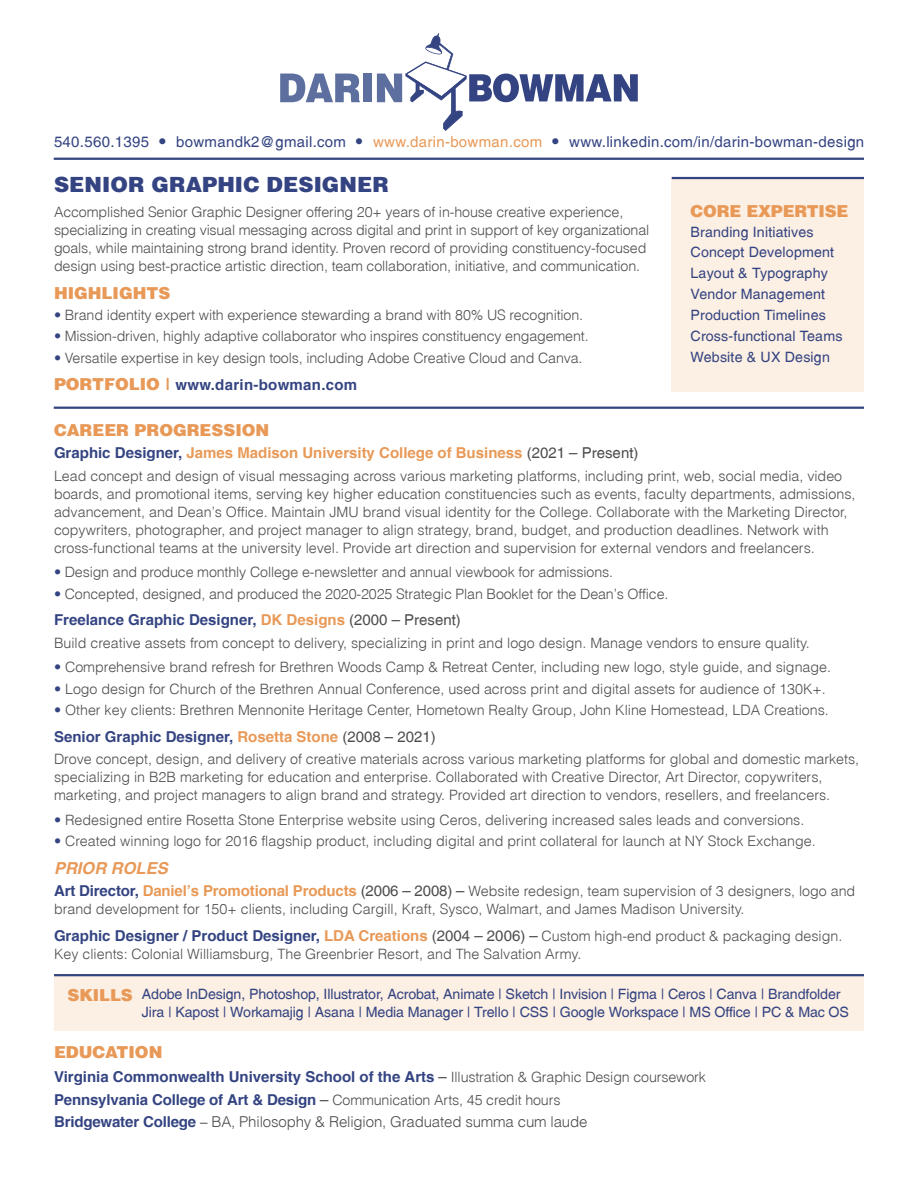
<style>
.page{position:relative;width:918px;height:1188px;background:#fff}
.page>*{position:absolute;margin:0;border:0;box-sizing:border-box;transform-origin:0 0}
.t1{font:21px "Switzerland Black Plain";letter-spacing:.005em;color:#344482}
.t2{font:16.5px "Switzerland Black Plain";color:#e89957}
.t3{font:italic 700 16.5px "Switzerland";color:#e89957}
.t4{font:700 15px/22.4px "Switzerland";color:#344482}
.t5{font:15px "Switzerland Plain";letter-spacing:.02em;color:#344482}
.t6{font:700 15px "Switzerland";color:#e89957}
.t7{font:15px "Switzerland Light Plain";letter-spacing:-.01em;color:#4d4d4f}
.t8{font:700 15px "Switzerland";letter-spacing:.02em;color:#344482}
.t9{font:14.25px/18px "Switzerland Light Plain";color:#4d4d4f}
.t10{font:14.25px/18px "Switzerland Plain";letter-spacing:-.01em;color:#344482}
.t11{font:14.25px/20.9px "Switzerland Plain";letter-spacing:.01em;color:#344482}
.s1{font-size:24px}
.s2{color:#e89957}
.s3{color:#344482}
.s4{font-family:"Switzerland Black Plain";font-weight:400;font-size:16.5px;color:#e89957}
.s5{font-family:"Switzerland Plain";font-weight:400;color:#4d4d4f}
.s6{font-family:"Switzerland";font-weight:700;font-size:15px;color:#344482}
.s7{font-family:"Switzerland";font-weight:700;font-size:15px;color:#e89957}
.s8{font-family:"Switzerland Plain";font-size:15px}
.s9{font-family:"Switzerland Black Plain";font-size:16.5px;color:#e89957}
.s10{font-family:"Switzerland Light Plain";font-weight:400;font-size:14.25px;color:#4d4d4f}
.s11{font-family:"Switzerland";font-weight:700;color:#344482}
</style>
<div class="page">
<div style="left:672px;top:177px;width:192px;height:215px;background:#fcefe3"></div>
<div style="left:54px;top:974px;width:810px;height:56px;background:#fcefe3"></div>
<hr style="left:54px;top:974px;width:810px;height:2px;background:#344482">
<hr style="left:54px;top:158px;width:810px;height:2px;background:#344482">
<hr style="left:54px;top:407px;width:810px;height:2px;background:#344482">
<div style="left:363px;top:74px;width:9px;height:28px;background:#5c6f9e"></div>
<svg style="left:280px;top:74px;width:80px;height:28px"></svg>
<svg style="left:377px;top:33px;width:261px;height:98px"></svg>
<hr style="left:672px;top:177px;width:192px;height:2px;background:#344482">
<p class="t5" style="left:54px;top:133px;width:812px">540.560.1395 <span class="s1">•</span> bowmandk2@gmail.com <span class="s1">•</span> <span class="s2">www.darin-bowman.com</span> <span class="s1">•</span> www.linkedin.com/in/darin-bowman-design</p>
<h1 class="t1" style="left:54px;top:171px;width:336px">SENIOR GRAPHIC DESIGNER</h1>
<p class="t9" style="left:54px;top:203px;width:597px">Accomplished Senior Graphic Designer offering 20+ years of in-house creative experience, specializing in creating visual messaging across digital and print in support of key organizational goals, while maintaining strong brand identity. Proven record of providing constituency-focused design using best-practice artistic direction, team collaboration, initiative, and communication.</p>
<p class="t2" style="left:54px;top:282px;width:118px">HIGHLIGHTS</p>
<p class="t9" style="left:54px;top:304px;width:536px;line-height:21.3px"><span class="s3">·</span> Brand identity expert with experience stewarding a brand with 80% US recognition. <span class="s3">·</span> Mission-driven, highly adaptive collaborator who inspires constituency engagement. <span class="s3">·</span> Versatile expertise in key design tools, including Adobe Creative Cloud and Canva.</p>
<p class="t8" style="left:54px;top:376px;width:305px"><span class="s4">PORTFOLIO |</span> www.darin-bowman.com</p>
<p class="t2" style="left:691px;top:200px;width:159px">CORE EXPERTISE</p>
<p class="t11" style="left:691px;top:221px;width:153px">Branding Initiatives<br>Concept Development<br>Layout &amp; Typography<br>Vendor Management<br>Production Timelines<br>Cross-functional Teams<br>Website &amp; UX Design</p>
<p class="t2" style="left:54px;top:419px;width:217px">CAREER PROGRESSION</p>
<p class="t6" style="left:54px;top:444px;width:586px"><span class="s3">Graphic Designer,</span> James Madison University College of Business <span class="s5">(2021 – Present)</span></p>
<p class="t9" style="left:54px;top:466px;width:803px">Lead concept and design of visual messaging across various marketing platforms, including print, web, social media, video boards, and promotional items, serving key higher education constituencies such as events, faculty departments, admissions, advancement, and Dean’s Office. Maintain JMU brand visual identity for the College. Collaborate with the Marketing Director, copywriters, photographer, and project manager to align strategy, brand, budget, and production deadlines. Network with cross-functional teams at the university level. Provide art direction and supervision for external vendors and freelancers.</p>
<p class="t9" style="left:54px;top:561px;width:616px;line-height:21.3px"><span class="s3">·</span> Design and produce monthly College e-newsletter and annual viewbook for admissions.<br><span class="s3">·</span> Concepted, designed, and produced the 2020-2025 Strategic Plan Booklet for the Dean’s Office.</p>
<p class="t4" style="left:54px;top:609px;width:408px">Freelance Graphic Designer, <span class="s2">DK Designs</span> <span class="s5">(2000 – Present)</span></p>
<p class="t9" style="left:54px;top:630px;width:779px;line-height:24.8px">Build creative assets from concept to delivery, specializing in print and logo design. Manage vendors to ensure quality.<br><span class="s3">·</span> Comprehensive brand refresh for Brethren Woods Camp &amp; Retreat Center, including new logo, style guide, and signage.</p>
<p class="t9" style="left:54px;top:678px;width:776px;line-height:21.3px"><span class="s3">·</span> Logo design for Church of the Brethren Annual Conference, used across print and digital assets for audience of 130K+. <span class="s3">·</span> Other key clients: Brethren Mennonite Heritage Center, Hometown Realty Group, John Kline Homestead, LDA Creations.</p>
<p class="t4" style="left:54px;top:725px;width:383px">Senior Graphic Designer, <span class="s2">Rosetta Stone</span> <span class="s5">(2008 – 2021)</span></p>
<p class="t9" style="left:54px;top:749px;width:807px">Drove concept, design, and delivery of creative materials across various marketing platforms for global and domestic markets, specializing in B2B marketing for education and enterprise. Collaborated with Creative Director, Art Director, copywriters, marketing, and project managers to align brand and strategy. Provided art direction to vendors, resellers, and freelancers.</p>
<p class="t9" style="left:54px;top:809px;width:763px;line-height:21.3px"><span class="s3">·</span> Redesigned entire Rosetta Stone Enterprise website using Ceros, delivering increased sales leads and conversions.<br><span class="s3">·</span> Created winning logo for 2016 flagship product, including digital and print collateral for launch at NY Stock Exchange.</p>
<p class="t3" style="left:54px;top:859px;width:115px">PRIOR ROLES</p>
<p class="t9" style="left:54px;top:882px;width:803px"><span class="s6">Art Director,</span> <span class="s7">Daniel’s Promotional Products</span> <span class="s8">(2006 – 2008) –</span> Website redesign, team supervision of 3 designers, logo and brand development for 150+ clients, including Cargill, Kraft, Sysco, Walmart, and James Madison University.</p>
<p class="t9" style="left:54px;top:927px;width:790px"><span class="s6">Graphic Designer / Product Designer,</span> <span class="s7">LDA Creations</span> <span class="s8">(2004 – 2006) –</span> Custom high-end product &amp; packaging design.<br>Key clients: Colonial Williamsburg, The Greenbrier Resort, and The Salvation Army.</p>
<p class="t10" style="left:142px;top:985px;width:709px;text-indent:-74px"><span class="s9">SKILLS</span> Adobe InDesign, Photoshop, Illustrator, Acrobat, Animate | Sketch | Invision | Figma | Ceros | Canva | Brandfolder<br>Jira | Kapost | Workamajig | Asana | Media Manager | Trello | CSS | Google Workspace | MS Office | PC &amp; Mac OS</p>
<p class="t2" style="left:54px;top:1041px;width:110px">EDUCATION</p>
<p class="t4" style="left:54px;top:1066px;width:653px">Virginia Commonwealth University School of the Arts <span class="s5">–</span> <span class="s10">Illustration &amp; Graphic Design coursework<br></span>Pennsylvania College of Art &amp; Design <span class="s5">–</span> <span class="s10">Communication Arts, 45 credit hours</span></p>
<p class="t7" style="left:54px;top:1112px;width:535px"><span class="s11">Bridgewater College</span> – BA, Philosophy &amp; Religion, Graduated summa cum laude</p>
</div>
